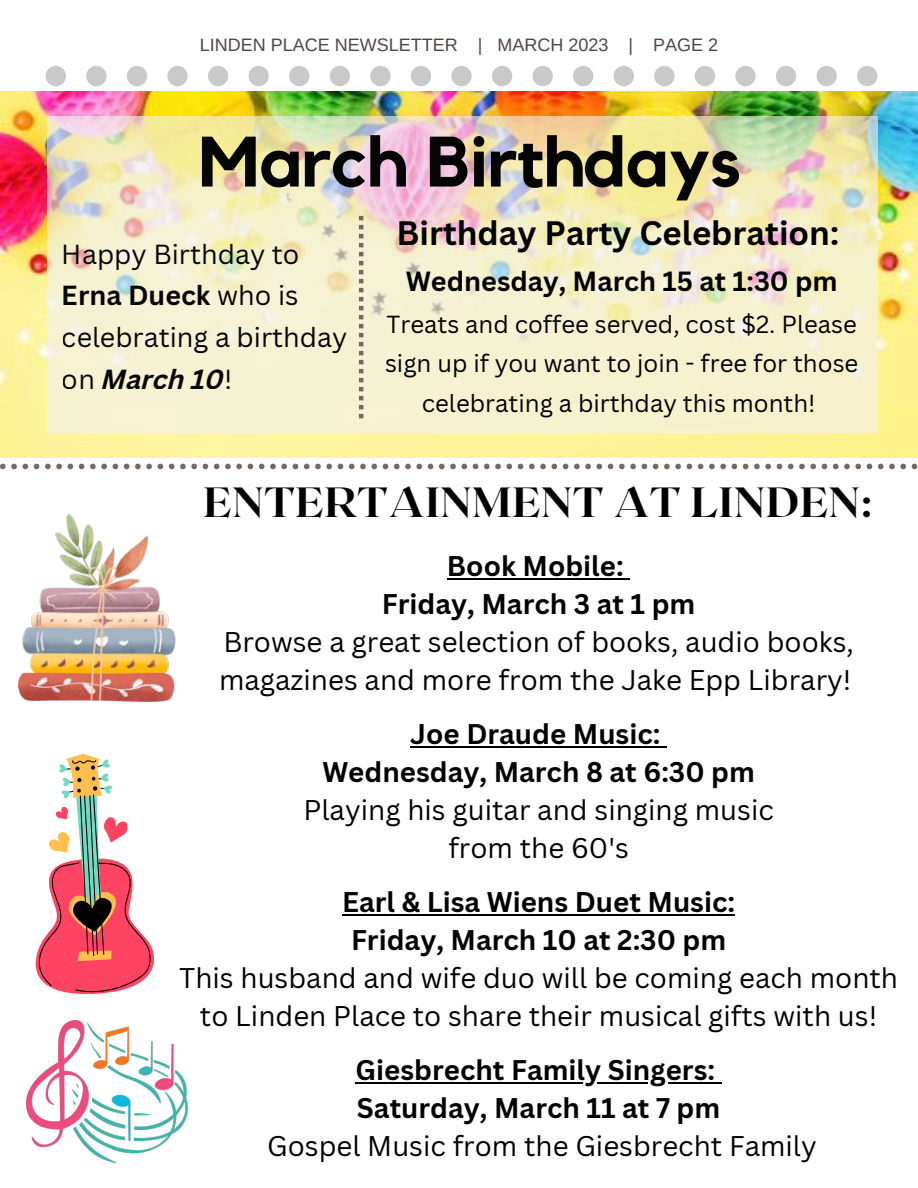
<style>
.page{position:relative;width:918px;height:1188px;background:#fff}
.page>*{position:absolute;margin:0;border:0;box-sizing:border-box;transform-origin:0 0}
.t1{font:700 70.35px "Kollektif";color:#000}
.t2{font:800 42.15px "Roxborough CF";letter-spacing:.02em;color:#000}
.t3{font:700 33px "Canva Sans";color:#000}
.t4{font:27.75px/38px "Canva Sans";color:#000;text-align:center}
.t5{font:700 27.75px/38px "Canva Sans";color:#000;text-align:center}
.t6{font:700 27px "Canva Sans";color:#000}
.t7{font:26.85px/41.7px "Canva Sans";color:#000}
.t8{font:24px/39.3px "Canva Sans";color:#000;text-align:center}
.t9{font:18px "Arimo";color:#524645}
.s1{font-weight:700}
.s2{font-weight:700;font-style:italic}
</style>
<div class="page">
<svg style="left:46px;top:66px;width:20px;height:20px"></svg>
<svg style="left:86px;top:66px;width:21px;height:20px"></svg>
<svg style="left:127px;top:66px;width:20px;height:20px"></svg>
<svg style="left:167px;top:66px;width:21px;height:20px"></svg>
<svg style="left:208px;top:66px;width:20px;height:20px"></svg>
<svg style="left:249px;top:66px;width:20px;height:20px"></svg>
<svg style="left:289px;top:66px;width:20px;height:20px"></svg>
<svg style="left:330px;top:66px;width:20px;height:20px"></svg>
<svg style="left:370px;top:66px;width:21px;height:20px"></svg>
<svg style="left:411px;top:66px;width:20px;height:20px"></svg>
<svg style="left:451px;top:66px;width:21px;height:20px"></svg>
<svg style="left:492px;top:66px;width:20px;height:20px"></svg>
<svg style="left:533px;top:66px;width:20px;height:20px"></svg>
<svg style="left:573px;top:66px;width:20px;height:20px"></svg>
<svg style="left:614px;top:66px;width:20px;height:20px"></svg>
<svg style="left:654px;top:66px;width:21px;height:20px"></svg>
<svg style="left:695px;top:66px;width:20px;height:20px"></svg>
<svg style="left:735px;top:66px;width:21px;height:20px"></svg>
<svg style="left:776px;top:66px;width:20px;height:20px"></svg>
<svg style="left:817px;top:66px;width:20px;height:20px"></svg>
<svg style="left:857px;top:66px;width:20px;height:20px"></svg>
<svg style="left:0;top:464px;width:918px;height:5px"></svg>
<img style="left:0;top:92px;width:918px;height:365px">
<svg style="left:47px;top:116px;width:830px;height:317px;background:#f0e9c7"></svg>
<svg style="left:359px;top:216px;width:4px;height:202px"></svg>
<hr style="left:447px;top:578px;width:177px;height:2px;background:#000">
<svg style="left:624px;top:578px;width:6px;height:2px"></svg>
<hr style="left:410px;top:746px;width:250px;height:2px;background:#000">
<svg style="left:660px;top:746px;width:7px;height:2px"></svg>
<hr style="left:342px;top:914px;width:393px;height:2px;background:#000">
<hr style="left:356px;top:1082px;width:359px;height:2px;background:#000">
<svg style="left:715px;top:1082px;width:7px;height:2px"></svg>
<img style="left:26px;top:1020px;width:161px;height:142px">
<svg style="left:35px;top:754px;width:119px;height:240px"></svg>
<img style="left:19px;top:514px;width:156px;height:187px">
<p class="t9" style="left:200px;top:34px;width:520px">LINDEN PLACE NEWSLETTER | MARCH 2023 | PAGE 2</p>
<h1 class="t1" style="left:199px;top:130px;width:544px">March Birthdays</h1>
<p class="t7" style="left:62px;top:232px;width:287px">Happy Birthday to<br><span class="s1">Erna Dueck</span> who is celebrating a birthday on <span class="s2">March 10</span>!</p>
<p class="t3" style="left:396px;top:210px;width:444px">Birthday Party Celebration:</p>
<p class="t6" style="left:406px;top:262px;width:433px">Wednesday, March 15 at 1:30 pm</p>
<p class="t8" style="left:385px;top:304px;width:475px">Treats and coffee served, cost $2. Please sign up if you want to join - free for those celebrating a birthday this month!</p>
<h2 class="t2" style="left:204px;top:475px;width:671px">ENTERTAINMENT AT LINDEN:</h2>
<p class="t5" style="left:382px;top:546px;width:315px">Book Mobile:<br>Friday, March 3 at 1 pm</p>
<p class="t4" style="left:219px;top:622px;width:636px;text-align:left">Browse a great selection of books, audio books, magazines and more from the Jake Epp Library!</p>
<p class="t5" style="left:322px;top:714px;width:434px">Joe Draude Music:<br>Wednesday, March 8 at 6:30 pm</p>
<p class="t4" style="left:303px;top:790px;width:472px">Playing his guitar and singing music from the 60's</p>
<p class="t5" style="left:342px;top:882px;width:394px">Earl &amp; Lisa Wiens Duet Music:<br>Friday, March 10 at 2:30 pm</p>
<p class="t4" style="left:179px;top:958px;width:720px">This husband and wife duo will be coming each month to Linden Place to share their musical gifts with us!</p>
<p class="t5" style="left:356px;top:1050px;width:366px;text-align:left">Giesbrecht Family Singers:<br>Saturday, March 11 at 7 pm</p>
<p class="t4" style="left:267px;top:1126px;width:551px">Gospel Music from the Giesbrecht Family</p>
</div>
